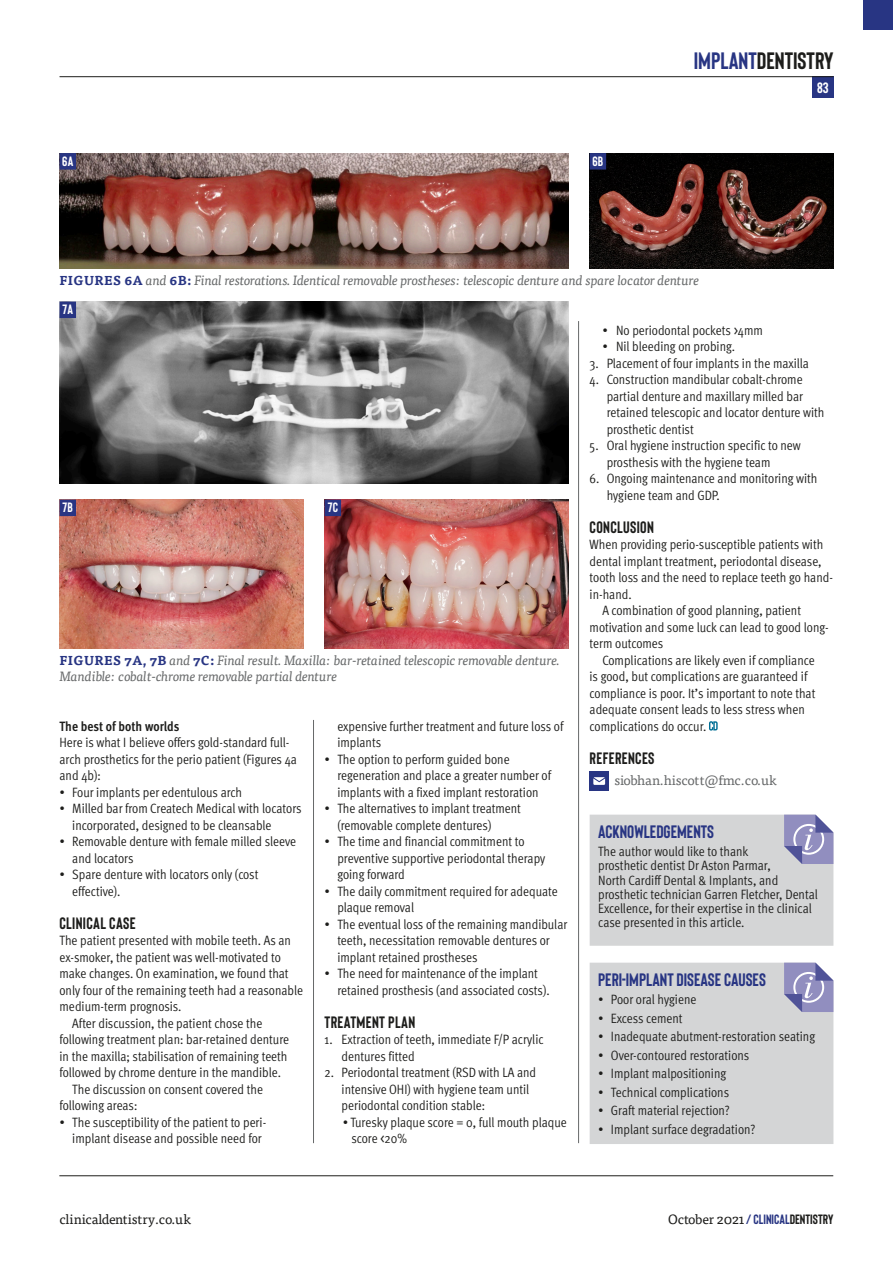
<style>
.page{position:relative;width:893px;height:1263px;background:#fff}
.page>*{position:absolute;margin:0;border:0;box-sizing:border-box;transform-origin:0 0}
.t1{font:700 23.7px "Bison";color:#1d1d1b}
.t2{font:700 18px "Bison";color:#283583}
.t3{font:700 16.5px "Bison";letter-spacing:.02em;color:#1d1d1b}
.t4{font:700 15px "Bison";color:#fff}
.t5{font:13.5px/16.5px "Meta OT Cond Norm";color:#1d1d1b}
.t6{font:italic 13.5px/16.5px "Tisa Pro";letter-spacing:-.03em;color:#67696a}
.t7{font:13.5px "Tisa Pro";color:#1d1d1b}
.t8{font:13.5px "Tisa Pro";color:#67696a}
.t9{font:700 condensed 13.5px "Meta OT";color:#1d1d1b}
.t10{font:700 13.5px "Bison";letter-spacing:.02em;color:#fff}
.s1{color:#283583}
.s2{font-weight:700;font-style:normal;font-size:12.75px;color:#283583}
.s3{font-family:"Bison";font-weight:700;color:#283583}
.s4{font-family:"Bison";font-weight:700}
</style>
<div class="page">
<hr style="left:59px;top:1175px;width:774px;height:1px;background:#1d1d1b">
<div style="left:812px;top:77px;width:21px;height:21px;background:#283583"></div>
<hr style="left:60px;top:76px;width:773px;height:1px;background:#1d1d1b">
<div style="left:863px;top:0;width:30px;height:30px;background:#283583"></div>
<hr style="left:313px;top:720px;width:1px;height:423px;background:#67696a">
<hr style="left:578px;top:321px;width:1px;height:822px;background:#67696a">
<div style="left:590px;top:963px;width:243px;height:181px;background:#d4d5d6"></div>
<svg style="left:590px;top:815px;width:243px;height:131px;background:#cfd0d4"></svg>
<img style="left:60px;top:153px;width:508px;height:115px">
<img style="left:590px;top:153px;width:243px;height:115px">
<img style="left:60px;top:302px;width:508px;height:181px">
<img style="left:60px;top:500px;width:243px;height:148px">
<img style="left:325px;top:500px;width:243px;height:148px">
<svg style="left:709px;top:721px;width:9px;height:10px"></svg>
<div style="left:590px;top:771px;width:19px;height:19px;background:#283583"></div>
<svg style="left:593px;top:777px;width:12px;height:8px"></svg>
<div style="left:60px;top:153px;width:16px;height:17px;background:#283583"></div>
<div style="left:590px;top:153px;width:16px;height:17px;background:#283583"></div>
<div style="left:60px;top:302px;width:16px;height:16px;background:#283583"></div>
<div style="left:60px;top:500px;width:16px;height:16px;background:#283583"></div>
<div style="left:325px;top:500px;width:16px;height:16px;background:#283583"></div>
<h1 class="t1" style="left:694px;top:46px;width:141px"><span class="s1">IMPLANT</span>DENTISTRY</h1>
<p class="t10" style="left:62px;top:153px;width:13px">6A</p>
<p class="t10" style="left:592px;top:153px;width:12px">6B</p>
<p class="t6" style="left:60px;top:271px;width:641px"><span class="s2">FIGURES 6A</span> and <span class="s2">6B:</span> Final restorations. Identical removable prostheses: telescopic denture and spare locator denture</p>
<p class="t10" style="left:62px;top:301px;width:12px">7A</p>
<p class="t4" style="left:817px;top:78px;width:13px">83</p>
<p class="t10" style="left:63px;top:499px;width:12px">7B</p>
<p class="t10" style="left:328px;top:499px;width:12px">7C</p>
<p class="t6" style="left:60px;top:651px;width:502px"><span class="s2">FIGURES 7A, 7B</span> and <span class="s2">7C:</span> Final result. Maxilla: bar-retained telescopic removable denture.<br>Mandible: cobalt-chrome removable partial denture</p>
<p class="t5" style="left:337px;top:717px;width:228px">expensive further treatment and future loss of implants</p>
<p class="t5" style="left:337px;top:750px;width:215px;text-indent:-13px">• The option to perform guided bone regeneration and place a greater number of implants with a fixed implant restoration</p>
<p class="t5" style="left:337px;top:800px;width:185px;text-indent:-13px">• The alternatives to implant treatment (removable complete dentures)</p>
<p class="t5" style="left:337px;top:833px;width:209px;text-indent:-13px">• The time and financial commitment to preventive supportive periodontal therapy going forward</p>
<p class="t5" style="left:337px;top:882px;width:222px;text-indent:-13px">• The daily commitment required for adequate plaque removal</p>
<p class="t5" style="left:337px;top:915px;width:231px;text-indent:-13px">• The eventual loss of the remaining mandibular teeth, necessitation removable dentures or implant retained prostheses</p>
<p class="t5" style="left:337px;top:965px;width:214px;text-indent:-13px">• The need for maintenance of the implant retained prosthesis (and associated costs).</p>
<p class="t3" style="left:325px;top:1011px;width:92px">TREATMENT PLAN</p>
<p class="t5" style="left:342px;top:1031px;width:204px;text-indent:-17px">1. Extraction of teeth, immediate F/P acrylic dentures fitted</p>
<p class="t5" style="left:342px;top:1064px;width:196px;text-indent:-17px">2. Periodontal treatment (RSD with LA and intensive OHI) with hygiene team until periodontal condition stable:</p>
<p class="t5" style="left:351px;top:1113px;width:217px;text-indent:-9px">• Turesky plaque score = 0, full mouth plaque score &lt;20%</p>
<p class="t9" style="left:60px;top:717px;width:121px">The best of both worlds</p>
<p class="t5" style="left:60px;top:734px;width:239px">Here is what I believe offers gold-standard full&shy;arch prosthetics for the perio patient (Figures 4a and 4b):</p>
<p class="t5" style="left:60px;top:783px;width:184px">• Four implants per edentulous arch</p>
<p class="t5" style="left:72px;top:800px;width:231px;text-indent:-13px">• Milled bar from Createch Medical with locators incorporated, designed to be cleansable</p>
<p class="t5" style="left:72px;top:833px;width:225px;text-indent:-13px">• Removable denture with female milled sleeve and locators</p>
<p class="t5" style="left:72px;top:866px;width:188px;text-indent:-13px">• Spare denture with locators only (cost effective).</p>
<p class="t3" style="left:60px;top:912px;width:78px">CLINICAL CASE</p>
<p class="t5" style="left:60px;top:932px;width:233px">The patient presented with mobile teeth. As an</p>
<p class="t5" style="left:60px;top:948px;width:223px">ex-smoker, the patient was well-motivated to</p>
<p class="t5" style="left:60px;top:965px;width:231px">make changes. On examination, we found that</p>
<p class="t5" style="left:60px;top:981px;width:245px">only four of the remaining teeth had a reasonable</p>
<p class="t5" style="left:60px;top:998px;width:124px">medium-term prognosis.</p>
<p class="t5" style="left:72px;top:1014px;width:192px">After discussion, the patient chose the</p>
<p class="t5" style="left:60px;top:1031px;width:231px">following treatment plan: bar-retained denture</p>
<p class="t5" style="left:60px;top:1047px;width:229px">in the maxilla; stabilisation of remaining teeth</p>
<p class="t5" style="left:60px;top:1064px;width:223px">followed by chrome denture in the mandible.</p>
<p class="t5" style="left:72px;top:1080px;width:192px">The discussion on consent covered the</p>
<p class="t5" style="left:60px;top:1097px;width:79px">following areas:</p>
<p class="t5" style="left:72px;top:1113px;width:195px;text-indent:-13px">• The susceptibility of the patient to peri&shy;implant disease and possible need for</p>
<p class="t5" style="left:602px;top:321px;width:162px">• No periodontal pockets &gt;4mm</p>
<p class="t5" style="left:602px;top:338px;width:134px">• Nil bleeding on probing.</p>
<p class="t5" style="left:590px;top:354px;width:221px">3. Placement of four implants in the maxilla</p>
<p class="t5" style="left:607px;top:371px;width:219px;text-indent:-17px">4. Construction mandibular cobalt-chrome partial denture and maxillary milled bar retained telescopic and locator denture with prosthetic dentist</p>
<p class="t5" style="left:607px;top:437px;width:196px;text-indent:-17px">5. Oral hygiene instruction specific to new prosthesis with the hygiene team</p>
<p class="t5" style="left:607px;top:470px;width:212px;text-indent:-17px">6. Ongoing maintenance and monitoring with hygiene team and GDP.</p>
<p class="t3" style="left:590px;top:516px;width:66px">CONCLUSION</p>
<p class="t5" style="left:590px;top:536px;width:235px">When providing perio-susceptible patients with</p>
<p class="t5" style="left:590px;top:552px;width:234px">dental implant treatment, periodontal disease,</p>
<p class="t5" style="left:590px;top:569px;width:245px">tooth loss and the need to replace teeth go hand-</p>
<p class="t5" style="left:590px;top:585px;width:44px">in-hand.</p>
<p class="t5" style="left:602px;top:602px;width:200px">A combination of good planning, patient</p>
<p class="t5" style="left:590px;top:618px;width:241px">motivation and some luck can lead to good long-</p>
<p class="t5" style="left:590px;top:635px;width:75px">term outcomes</p>
<p class="t5" style="left:602px;top:651px;width:214px">Complications are likely even if compliance</p>
<p class="t5" style="left:590px;top:668px;width:219px">is good, but complications are guaranteed if</p>
<p class="t5" style="left:590px;top:684px;width:227px">compliance is poor. It’s important to note that</p>
<p class="t5" style="left:590px;top:701px;width:217px">adequate consent leads to less stress when</p>
<p class="t5" style="left:590px;top:717px;width:118px">complications do occur.</p>
<p class="t3" style="left:590px;top:747px;width:66px">REFERENCES</p>
<p class="t8" style="left:614px;top:770px;width:164px">siobhan.hiscott@fmc.co.uk</p>
<h2 class="t2" style="left:598px;top:820px;width:117px">ACKNOWLEDGEMENTS</h2>
<p class="t5" style="left:598px;top:844px;width:221px;line-height:14.2px">The author would like to thank<br>prosthetic dentist Dr Aston Parmar,<br>North Cardiff Dental &amp; Implants, and prosthetic technician Garren Fletcher, Dental Excellence, for their expertise in the clinical case presented in this article.</p>
<h2 class="t2" style="left:598px;top:968px;width:169px">PERI-IMPLANT DISEASE CAUSES</h2>
<p class="t5" style="left:598px;top:991px;width:100px">• Poor oral hygiene</p>
<p class="t5" style="left:598px;top:1009px;width:86px">• Excess cement</p>
<p class="t5" style="left:598px;top:1028px;width:218px">• Inadequate abutment-restoration seating</p>
<p class="t5" style="left:598px;top:1046px;width:153px">• Over-contoured restorations</p>
<p class="t5" style="left:598px;top:1065px;width:130px">• Implant malpositioning</p>
<p class="t5" style="left:598px;top:1083px;width:133px">• Technical complications</p>
<p class="t5" style="left:598px;top:1102px;width:133px">• Graft material rejection?</p>
<p class="t5" style="left:598px;top:1120px;width:159px">• Implant surface degradation?</p>
<p class="t7" style="left:60px;top:1209px;width:133px">clinicaldentistry.co.uk</p>
<p class="t7" style="left:668px;top:1209px;width:167px">October 2021 <span class="s3">/ CLINICAL</span><span class="s4">DENTISTRY</span></p>
</div>
